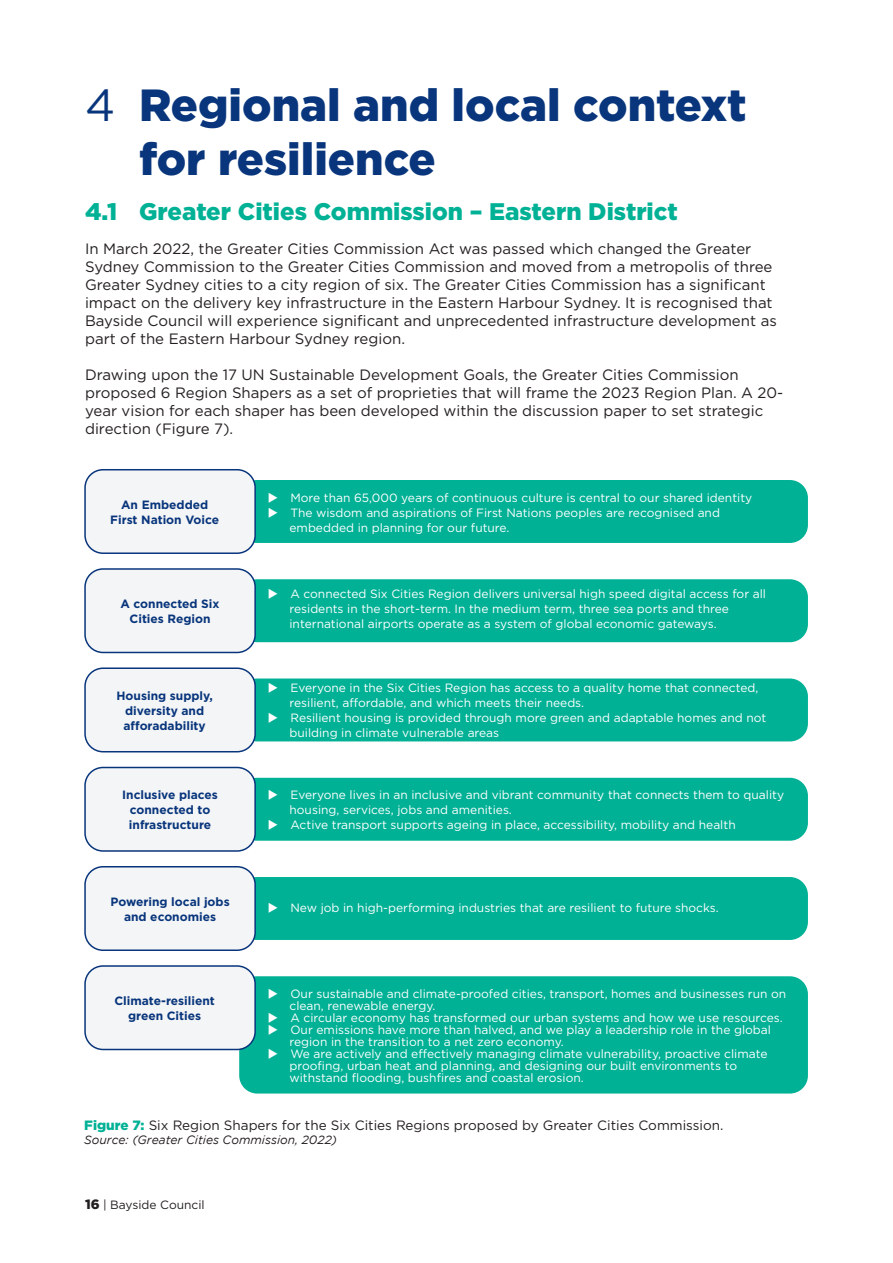
<style>
.page{position:relative;width:893px;height:1263px;background:#fff}
.page>*{position:absolute;margin:0;border:0;box-sizing:border-box;transform-origin:0 0}
.t1{font:900 45px "Gotham";color:#08357c}
.t2{font:900 24px "Gotham";color:#00b195}
.t3{font:15px/18px "Gotham";color:#231f20}
.t4{font:13.5px "Gotham";color:#231f20}
.t5{font:12px "Gotham";color:#fff}
.t6{font:700 12px/15px "Gotham";color:#08357c}
.t7{font:italic 12px "Gotham";color:#231f20}
.t8{font:12px "Gotham";color:#231f20}
.s1{font-weight:400}
.s2{font-weight:900;color:#00b195}
.s3{font-weight:900;font-size:13.5px}
</style>
<div class="page">
<div style="left:239px;top:579px;width:569px;height:63px;background:#00b195;border-radius:18px"></div>
<div style="left:239px;top:678px;width:569px;height:63px;background:#00b195;border-radius:18px"></div>
<div style="left:239px;top:778px;width:569px;height:63px;background:#00b195;border-radius:18px"></div>
<div style="left:239px;top:877px;width:569px;height:63px;background:#00b195;border-radius:18px"></div>
<div style="left:239px;top:976px;width:569px;height:117px;background:#00b195;border-radius:18px"></div>
<div style="left:239px;top:480px;width:569px;height:63px;background:#00b195;border-radius:18px"></div>
<div style="left:85px;top:470px;width:170px;height:83px;background:#f4f5f6;border-radius:18px"></div>
<div style="left:84px;top:469px;width:172px;height:85px;border:2px solid #08357c;border-radius:18px"></div>
<div style="left:85px;top:668px;width:170px;height:84px;background:#f4f5f6;border-radius:18px"></div>
<div style="left:84px;top:667px;width:172px;height:85px;border:2px solid #08357c;border-radius:18px"></div>
<div style="left:85px;top:867px;width:170px;height:83px;background:#f4f5f6;border-radius:18px"></div>
<div style="left:84px;top:866px;width:172px;height:85px;border:2px solid #08357c;border-radius:18px"></div>
<div style="left:85px;top:767px;width:170px;height:84px;background:#f4f5f6;border-radius:18px"></div>
<div style="left:84px;top:767px;width:172px;height:85px;border:2px solid #08357c;border-radius:18px"></div>
<div style="left:85px;top:966px;width:170px;height:83px;background:#f4f5f6;border-radius:18px"></div>
<div style="left:84px;top:965px;width:172px;height:85px;border:2px solid #08357c;border-radius:18px"></div>
<div style="left:85px;top:569px;width:170px;height:83px;background:#f4f5f6;border-radius:18px"></div>
<div style="left:84px;top:568px;width:172px;height:85px;border:2px solid #08357c;border-radius:18px"></div>
<p class="t1" style="left:85px;top:74px;width:663px"><span class="s1">4</span> Regional and local context</p>
<p class="t1" style="left:139px;top:128px;width:298px">for resilience</p>
<p class="t2" style="left:85px;top:195px;width:594px">4.1 Greater Cities Commission – Eastern District</p>
<p class="t3" style="left:85px;top:240px;width:693px">In March 2022, the Greater Cities Commission Act was passed which changed the Greater Sydney Commission to the Greater Cities Commission and moved from a metropolis of three Greater Sydney cities to a city region of six. The Greater Cities Commission has a significant impact on the delivery key infrastructure in the Eastern Harbour Sydney. It is recognised that Bayside Council will experience significant and unprecedented infrastructure development as part of the Eastern Harbour Sydney region.</p>
<p class="t3" style="left:85px;top:366px;width:700px">Drawing upon the 17 UN Sustainable Development Goals, the Greater Cities Commission proposed 6 Region Shapers as a set of proprieties that will frame the 2023 Region Plan. A 20- year vision for each shaper has been developed within the discussion paper to set strategic direction (Figure 7).</p>
<p class="t6" style="left:121px;top:497px;width:89px">An Embedded</p>
<p class="t6" style="left:110px;top:512px;width:110px">First Nation Voice</p>
<p class="t6" style="left:121px;top:596px;width:101px">A connected Six</p>
<p class="t6" style="left:130px;top:611px;width:83px">Cities Region</p>
<p class="t6" style="left:116px;top:688px;width:98px">Housing supply,</p>
<p class="t6" style="left:124px;top:703px;width:84px">diversity and afforadability</p>
<p class="t6" style="left:122px;top:787px;width:97px;text-align:center">Inclusive places connected to infrastructure</p>
<p class="t6" style="left:110px;top:894px;width:121px">Powering local jobs</p>
<p class="t6" style="left:124px;top:909px;width:94px">and economies</p>
<p class="t6" style="left:114px;top:993px;width:102px">Climate-resilient</p>
<p class="t6" style="left:128px;top:1008px;width:75px">green Cities</p>
<p class="t5" style="left:268px;top:490px;width:486px">◆ More than 65,000 years of continuous culture is central to our shared identity</p>
<p class="t5" style="left:268px;top:505px;width:454px">◆ The wisdom and aspirations of First Nations peoples are recognised and</p>
<p class="t5" style="left:289px;top:520px;width:221px">embedded in planning for our future.</p>
<p class="t5" style="left:268px;top:586px;width:500px">◆ A connected Six Cities Region delivers universal high speed digital access for all</p>
<p class="t5" style="left:289px;top:601px;width:441px">residents in the short-term. In the medium term, three sea ports and three</p>
<p class="t5" style="left:289px;top:616px;width:429px">international airports operate as a system of global economic gateways.</p>
<p class="t5" style="left:268px;top:680px;width:492px">◆ Everyone in the Six Cities Region has access to a quality home that connected,</p>
<p class="t5" style="left:289px;top:695px;width:296px">resilient, affordable, and which meets their needs.</p>
<p class="t5" style="left:268px;top:710px;width:500px">◆ Resilient housing is provided through more green and adaptable homes and not</p>
<p class="t5" style="left:289px;top:725px;width:211px">building in climate vulnerable areas</p>
<p class="t5" style="left:268px;top:787px;width:518px">◆ Everyone lives in an inclusive and vibrant community that connects them to quality</p>
<p class="t5" style="left:289px;top:802px;width:224px">housing, services, jobs and amenities.</p>
<p class="t5" style="left:268px;top:817px;width:469px">◆ Active transport supports ageing in place, accessibility, mobility and health</p>
<p class="t5" style="left:268px;top:899px;width:452px">◆ New job in high-performing industries that are resilient to future shocks.</p>
<p class="t5" style="left:268px;top:985px;width:520px">◆ Our sustainable and climate-proofed cities, transport, homes and businesses run on</p>
<p class="t5" style="left:289px;top:997px;width:147px">clean, renewable energy.</p>
<p class="t5" style="left:268px;top:1009px;width:516px">◆ A circular economy has transformed our urban systems and how we use resources.</p>
<p class="t5" style="left:268px;top:1021px;width:505px">◆ Our emissions have more than halved, and we play a leadership role in the global</p>
<p class="t5" style="left:289px;top:1033px;width:276px">region in the transition to a net zero economy.</p>
<p class="t5" style="left:268px;top:1045px;width:501px">◆ We are actively and effectively managing climate vulnerability, proactive climate</p>
<p class="t5" style="left:289px;top:1057px;width:449px">proofing, urban heat and planning, and designing our built environments to</p>
<p class="t5" style="left:289px;top:1069px;width:296px">withstand flooding, bushfires and coastal erosion.</p>
<p class="t4" style="left:84px;top:1116px;width:641px"><span class="s2">Figure 7:</span> Six Region Shapers for the Six Cities Regions proposed by Greater Cities Commission.</p>
<p class="t7" style="left:84px;top:1133px;width:254px">Source: (Greater Cities Commission, 2022)</p>
<p class="t8" style="left:85px;top:1197px;width:121px"><span class="s3">16</span> | Bayside Council</p>
</div>
